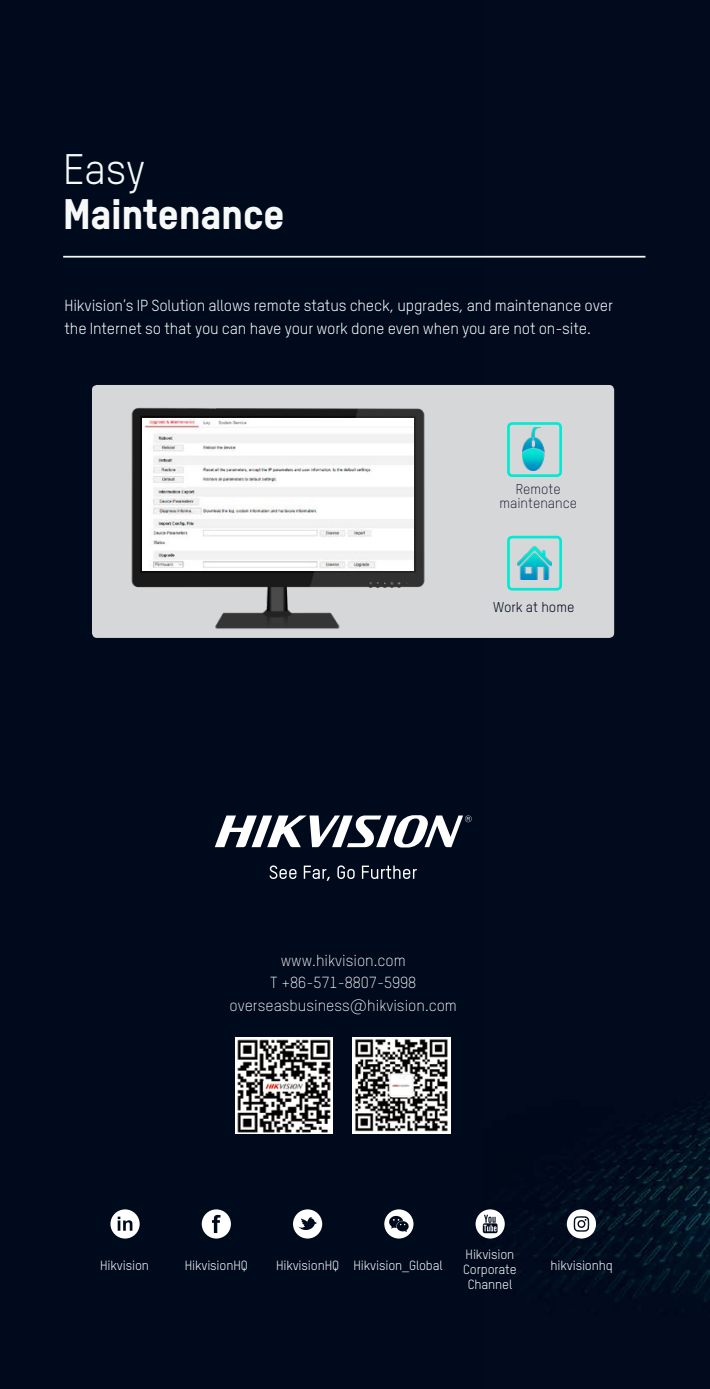
<style>
.page{position:relative;width:710px;height:1389px;background:#fff}
.page>*{position:absolute;margin:0;border:0;box-sizing:border-box;transform-origin:0 0}
.t1{font:800 42px "TSTARPRO";letter-spacing:-.01em;color:#f7f8f8}
.t2{font:42px "TSTARPRO";color:#f7f8f8}
.t3{font:15.75px/22.8px "TSTARPRO";letter-spacing:-.01em;color:#f7f8f8}
.t4{font:300 15.75px/22.8px "TSTARPRO";color:#fff;text-align:center}
.t5{font:300 14px/14px "TSTARPRO";color:#000a1d;text-align:center}
.t6{font:14px "TSTARPRO";color:#000a1d}
.t7{font:13.12px/14.9px "TSTARPRO";letter-spacing:-.01em;color:#f7f8f8;text-align:center}
</style>
<div class="page">
<div style="left:0;top:0;width:709px;height:1389px;background:#000a1d"></div>
<img style="left:482px;top:255px;width:227px;height:1047px">
<hr style="left:63px;top:256px;width:582px;height:2px;background:#f7f8f8">
<div style="left:92px;top:385px;width:522px;height:253px;background:#d6d7d9;border-radius:5px"></div>
<div style="left:507px;top:422px;width:54px;height:55px;border:3px solid #00ead4;border-radius:4px"></div>
<img style="left:522px;top:428px;width:23px;height:43px">
<div style="left:507px;top:536px;width:54px;height:55px;border:3px solid #00ead4;border-radius:4px"></div>
<img style="left:517px;top:547px;width:34px;height:33px">
<img style="left:131px;top:407px;width:294px;height:222px">
<img style="left:143px;top:418px;width:270px;height:152px">
<svg style="left:475px;top:1209px;width:29px;height:30px"></svg>
<svg style="left:566px;top:1209px;width:30px;height:30px"></svg>
<svg style="left:384px;top:1209px;width:29px;height:30px"></svg>
<svg style="left:293px;top:1209px;width:29px;height:30px"></svg>
<svg style="left:202px;top:1209px;width:29px;height:30px"></svg>
<svg style="left:110px;top:1209px;width:30px;height:30px"></svg>
<img style="left:236px;top:1038px;width:97px;height:95px">
<img style="left:352px;top:1037px;width:98px;height:96px">
<svg style="left:269px;top:865px;width:27px;height:14px"></svg>
<svg style="left:304px;top:866px;width:26px;height:15px"></svg>
<svg style="left:337px;top:865px;width:17px;height:14px"></svg>
<svg style="left:362px;top:866px;width:54px;height:13px"></svg>
<svg style="left:215px;top:815px;width:256px;height:33px"></svg>
<h1 class="t2" style="left:63px;top:141px;width:83px">Easy</h1>
<h1 class="t1" style="left:63px;top:185px;width:223px">Maintenance</h1>
<p class="t3" style="left:64px;top:293px;width:550px">Hikvision’s IP Solution allows remote status check, upgrades, and maintenance over the Internet so that you can have your work done even when you are not on-site.</p>
<p class="t5" style="left:499px;top:482px;width:79px">Remote maintenance</p>
<p class="t6" style="left:493px;top:598px;width:83px">Work at home</p>
<p class="t4" style="left:229px;top:948px;width:229px">www.hikvision.com<br>T +86-571-8807-5998 overseasbusiness@hikvision.com</p>
<p class="t7" style="left:100px;top:1257px;width:50px">Hikvision</p>
<p class="t7" style="left:185px;top:1257px;width:65px">HikvisionHQ</p>
<p class="t7" style="left:276px;top:1257px;width:168px">HikvisionHQ Hikvision_Global</p>
<p class="t7" style="left:463px;top:1246px;width:55px">Hikvision<br>Corporate<br>Channel</p>
<p class="t7" style="left:550px;top:1257px;width:64px">hikvisionhq</p>
</div>
